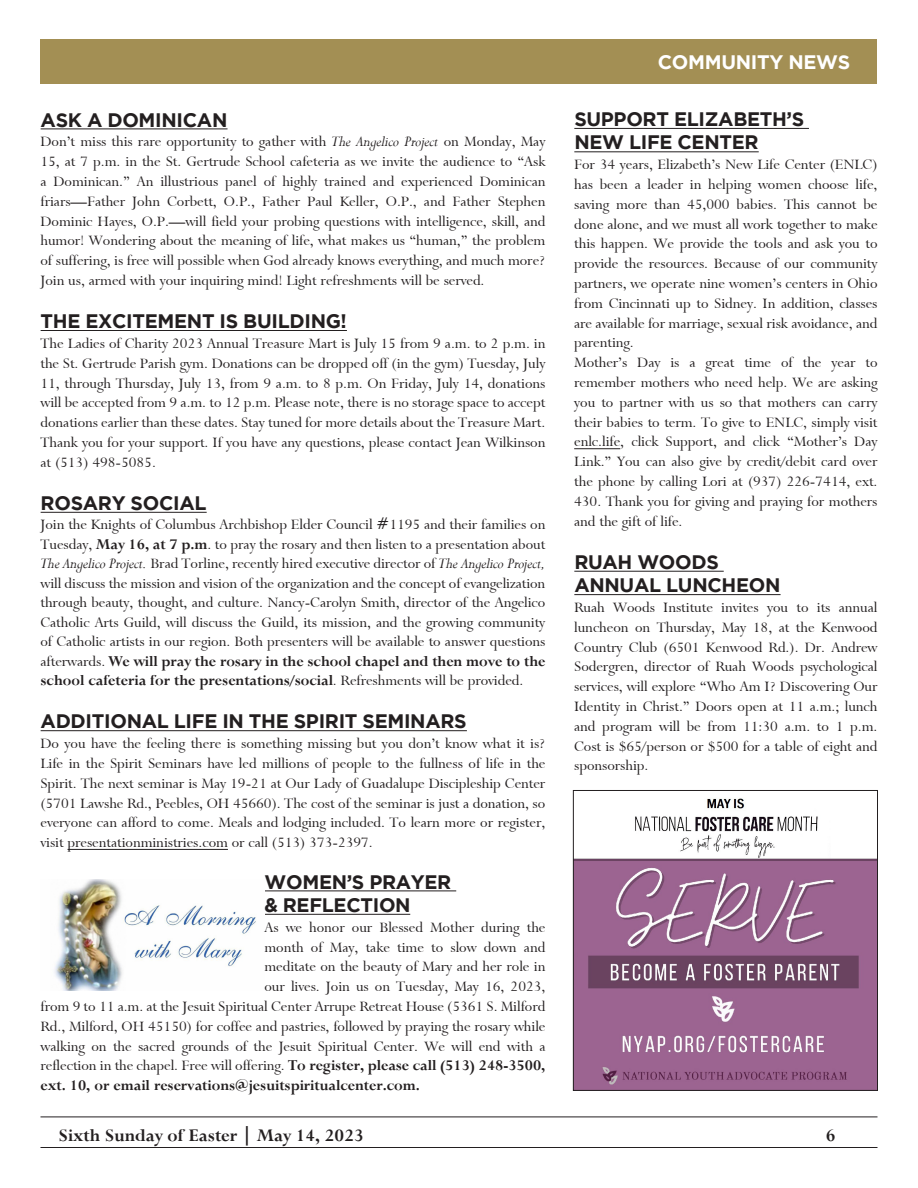
<style>
.page{position:relative;width:918px;height:1188px;background:#fff}
.page>*{position:absolute;margin:0;border:0;box-sizing:border-box;transform-origin:0 0}
.t1{font:700 19.5px/23.4px "Gotham";letter-spacing:-.015em;color:#231f20}
.t2{font:19.5px "Bronte Bold SWFTE";color:#231f20}
.t3{font:700 19.5px "Gotham";letter-spacing:-.015em;color:#fff}
.t4{font:16.5px/19.8px "Bronte Regular SWFTE";color:#231f20;text-align:justify}
.t5{font:16.5px "Bronte Bold SWFTE";color:#231f20}
.s1{font-family:"Bronte Italic SWFTE"}
.s2{font-family:"Bronte Bold SWFTE"}
</style>
<div class="page">
<hr style="left:40px;top:1147px;width:838px;height:1px;background:#231f20">
<hr style="left:40px;top:1117px;width:838px;height:1px;background:#231f20">
<div style="left:40px;top:40px;width:838px;height:44px;background:#a38f54"></div>
<hr style="left:41px;top:129px;width:187px;height:1px;background:#231f20">
<hr style="left:41px;top:330px;width:306px;height:1px;background:#231f20">
<hr style="left:41px;top:512px;width:166px;height:1px;background:#231f20">
<hr style="left:41px;top:730px;width:426px;height:1px;background:#231f20">
<hr style="left:68px;top:849px;width:160px;height:1px;background:#231f20">
<hr style="left:265px;top:891px;width:191px;height:1px;background:#231f20">
<hr style="left:264px;top:914px;width:146px;height:1px;background:#231f20">
<img style="left:54px;top:879px;width:202px;height:112px">
<img style="left:575px;top:798px;width:301px;height:291px">
<div style="left:573px;top:790px;width:305px;height:301px;border:1px solid #231f20"></div>
<hr style="left:574px;top:128px;width:235px;height:1px;background:#231f20">
<hr style="left:574px;top:152px;width:185px;height:1px;background:#231f20">
<hr style="left:574px;top:448px;width:46px;height:1px;background:#231f20">
<hr style="left:574px;top:571px;width:150px;height:1px;background:#231f20">
<hr style="left:574px;top:594px;width:207px;height:1px;background:#231f20">
<p class="t1" style="left:41px;top:107px;width:188px">ASK A DOMINICAN</p>
<p class="t4" style="left:40px;top:132px;width:506px">Don’t miss this rare opportunity to gather with <span class="s1">The Angelico Project</span> on Monday, May 15, at 7 p.m. in the St. Gertrude School cafeteria as we invite the audience to “Ask a Dominican.” An illustrious panel of highly trained and experienced Dominican friars—Father John Corbett, O.P., Father Paul Keller, O.P., and Father Stephen Dominic Hayes, O.P.—will field your probing questions with intelligence, skill, and humor! Wondering about the meaning of life, what makes us “human,” the problem of suffering, is free will possible when God already knows everything, and much more?<br>Join us, armed with your inquiring mind! Light refreshments will be served.</p>
<p class="t1" style="left:41px;top:309px;width:308px">THE EXCITEMENT IS BUILDING!</p>
<p class="t4" style="left:40px;top:333px;width:506px">The Ladies of Charity 2023 Annual Treasure Mart is July 15 from 9 a.m. to 2 p.m. in the St. Gertrude Parish gym. Donations can be dropped off (in the gym) Tuesday, July 11, through Thursday, July 13, from 9 a.m. to 8 p.m. On Friday, July 14, donations will be accepted from 9 a.m. to 12 p.m. Please note, there is no storage space to accept donations earlier than these dates. Stay tuned for more details about the Treasure Mart.<br>Thank you for your support. If you have any questions, please contact Jean Wilkinson at (513) 498-5085.</p>
<p class="t1" style="left:41px;top:491px;width:167px">ROSARY SOCIAL</p>
<p class="t4" style="left:40px;top:515px;width:506px">Join the Knights of Columbus Archbishop Elder Council #1195 and their families on Tuesday, <span class="s2">May 16, at 7 p.m</span>. to pray the rosary and then listen to a presentation about <span class="s1">The Angelico Project.</span> Brad Torline, recently hired executive director of <span class="s1">The Angelico Project, </span>will discuss the mission and vision of the organization and the concept of evangelization through beauty, thought, and culture. Nancy-Carolyn Smith, director of the Angelico Catholic Arts Guild, will discuss the Guild, its mission, and the growing community of Catholic artists in our region. Both presenters will be available to answer questions afterwards. <span class="s2">We will pray the rosary in the school chapel and then move to the school cafeteria for the presentations/social</span>. Refreshments will be provided.</p>
<p class="t1" style="left:41px;top:709px;width:428px">ADDITIONAL LIFE IN THE SPIRIT SEMINARS</p>
<p class="t4" style="left:40px;top:734px;width:506px">Do you have the feeling there is something missing but you don’t know what it is?<br>Life in the Spirit Seminars have led millions of people to the fullness of life in the Spirit. The next seminar is May 19-21 at Our Lady of Guadalupe Discipleship Center (5701 Lawshe Rd., Peebles, OH 45660). The cost of the seminar is just a donation, so everyone can afford to come. Meals and lodging included. To learn more or register, visit presentationministries.com or call (513) 373-2397.</p>
<p class="t1" style="left:264px;top:869px;width:188px">WOMEN’S PRAYER &amp; REFLECTION</p>
<p class="t4" style="left:264px;top:917px;width:282px">As we honor our Blessed Mother during the</p>
<p class="t4" style="left:264px;top:937px;width:282px">month of May, take time to slow down and</p>
<p class="t4" style="left:264px;top:957px;width:282px">meditate on the beauty of Mary and her role in</p>
<p class="t4" style="left:264px;top:977px;width:282px">our lives. Join us on Tuesday, May 16, 2023,</p>
<p class="t4" style="left:40px;top:996px;width:506px">from 9 to 11 a.m. at the Jesuit Spiritual Center Arrupe Retreat House (5361 S. Milford</p>
<p class="t4" style="left:40px;top:1016px;width:506px">Rd., Milford, OH 45150) for coffee and pastries, followed by praying the rosary while</p>
<p class="t4" style="left:40px;top:1036px;width:506px">walking on the sacred grounds of the Jesuit Spiritual Center. We will end with a</p>
<p class="t4" style="left:40px;top:1056px;width:506px">reflection in the chapel. Free will offering. <span class="s2">To register, please call (513) 248-3500,</span></p>
<p class="t5" style="left:40px;top:1076px;width:381px">ext. 10, or email reservations@jesuitspiritualcenter.com.</p>
<p class="t3" style="left:658px;top:51px;width:194px">COMMUNITY NEWS</p>
<p class="t1" style="left:574px;top:107px;width:231px">SUPPORT ELIZABETH’S<br>NEW LIFE CENTER</p>
<p class="t4" style="left:574px;top:155px;width:305px">For 34 years, Elizabeth’s New Life Center (ENLC) has been a leader in helping women choose life, saving more than 45,000 babies. This cannot be done alone, and we must all work together to make this happen. We provide the tools and ask you to provide the resources. Because of our community partners, we operate nine women’s centers in Ohio from Cincinnati up to Sidney. In addition, classes are available for marriage, sexual risk avoidance, and parenting.</p>
<p class="t4" style="left:574px;top:353px;width:305px">Mother’s Day is a great time of the year to remember mothers who need help. We are asking you to partner with us so that mothers can carry their babies to term. To give to ENLC, simply visit enlc.life, click Support, and click “Mother’s Day Link.” You can also give by credit/debit card over the phone by calling Lori at (937) 226-7414, ext.<br>430. Thank you for giving and praying for mothers and the gift of life.</p>
<p class="t1" style="left:574px;top:550px;width:208px">RUAH WOODS<br>ANNUAL LUNCHEON</p>
<p class="t4" style="left:574px;top:597px;width:305px">Ruah Woods Institute invites you to its annual luncheon on Thursday, May 18, at the Kenwood Country Club (6501 Kenwood Rd.). Dr. Andrew Sodergren, director of Ruah Woods psychological services, will explore “Who Am I? Discovering Our Identity in Christ.” Doors open at 11 a.m.; lunch and program will be from 11:30 a.m. to 1 p.m.<br>Cost is $65/person or $500 for a table of eight and sponsorship.</p>
<p class="t2" style="left:58px;top:1123px;width:307px">Sixth Sunday of Easter | May 14, 2023</p>
<p class="t2" style="left:826px;top:1123px;width:11px">6</p>
</div>
